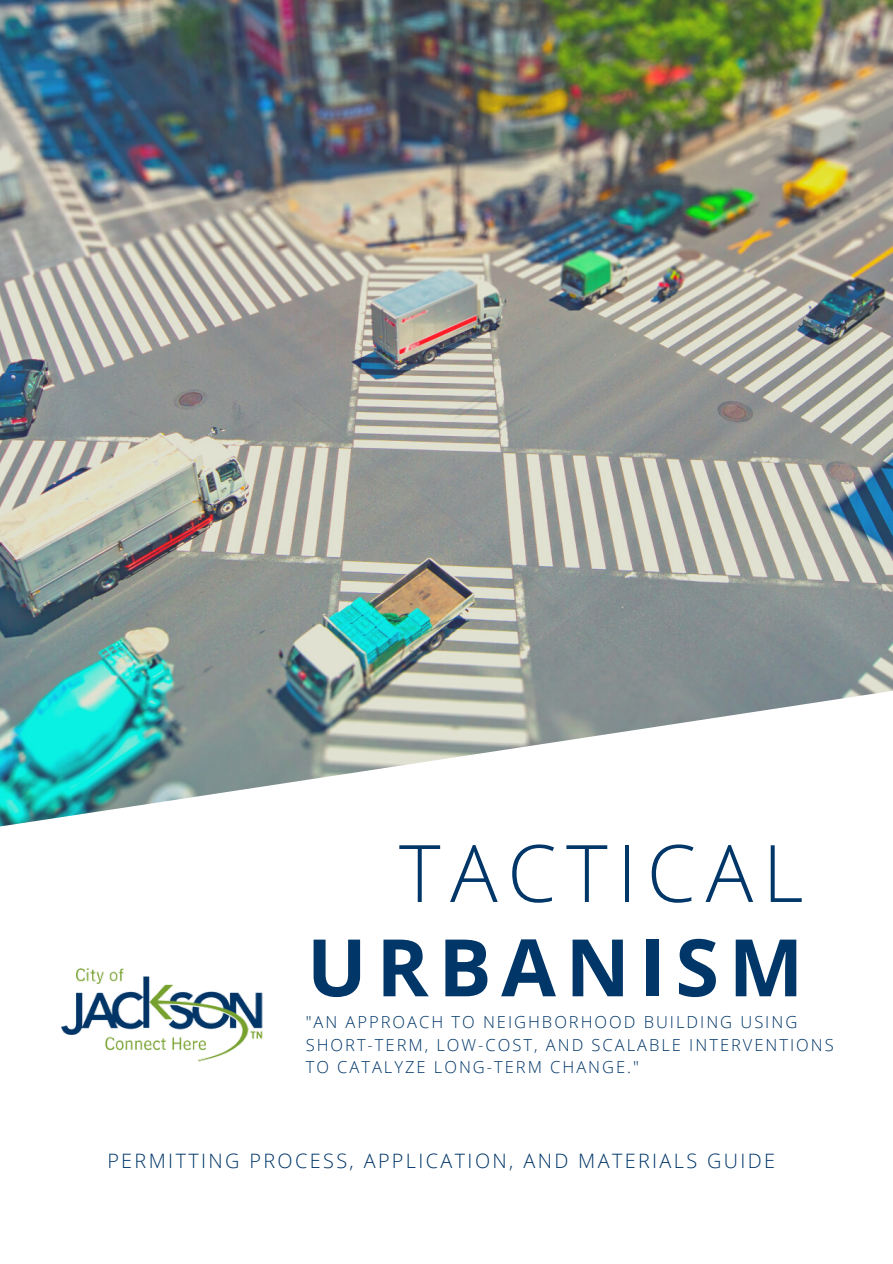
<style>
.page{position:relative;width:893px;height:1264px;background:#fff}
.page>*{position:absolute;margin:0;border:0;box-sizing:border-box;transform-origin:0 0}
.t1{font:300 79.35px "Open Sans";letter-spacing:.12em;color:#013668}
.t2{font:700 79.35px "Open Sans";letter-spacing:.12em;color:#013668}
.t3{font:300 19.8px "Open Sans";letter-spacing:.12em;color:#013668}
.t4{font:300 16.5px/22.5px "Open Sans";letter-spacing:.12em;color:#013668}
</style>
<div class="page">
<img style="left:0;top:0;width:892px;height:827px">
<img style="left:61px;top:968px;width:202px;height:94px">
<p class="t1" style="left:399px;top:817px;width:406px">TACTICAL</p>
<p class="t2" style="left:307px;top:911px;width:498px">URBANISM</p>
<p class="t4" style="left:451px;top:1010px;width:185px">TO NEIGHBORHOOD</p>
<p class="t4" style="left:643px;top:1010px;width:90px">BUILDING</p>
<p class="t4" style="left:306px;top:1010px;width:529px;text-indent:434px">USING<br>SHORT-TERM, LOW-COST, AND SCALABLE INTERVENTIONS<br>TO CATALYZE LONG-TERM CHANGE."</p>
<p class="t4" style="left:306px;top:1010px;width:139px">"AN APPROACH</p>
<p class="t3" style="left:107px;top:1147px;width:669px">PERMITTING PROCESS, APPLICATION, AND MATERIALS GUIDE</p>
</div>
